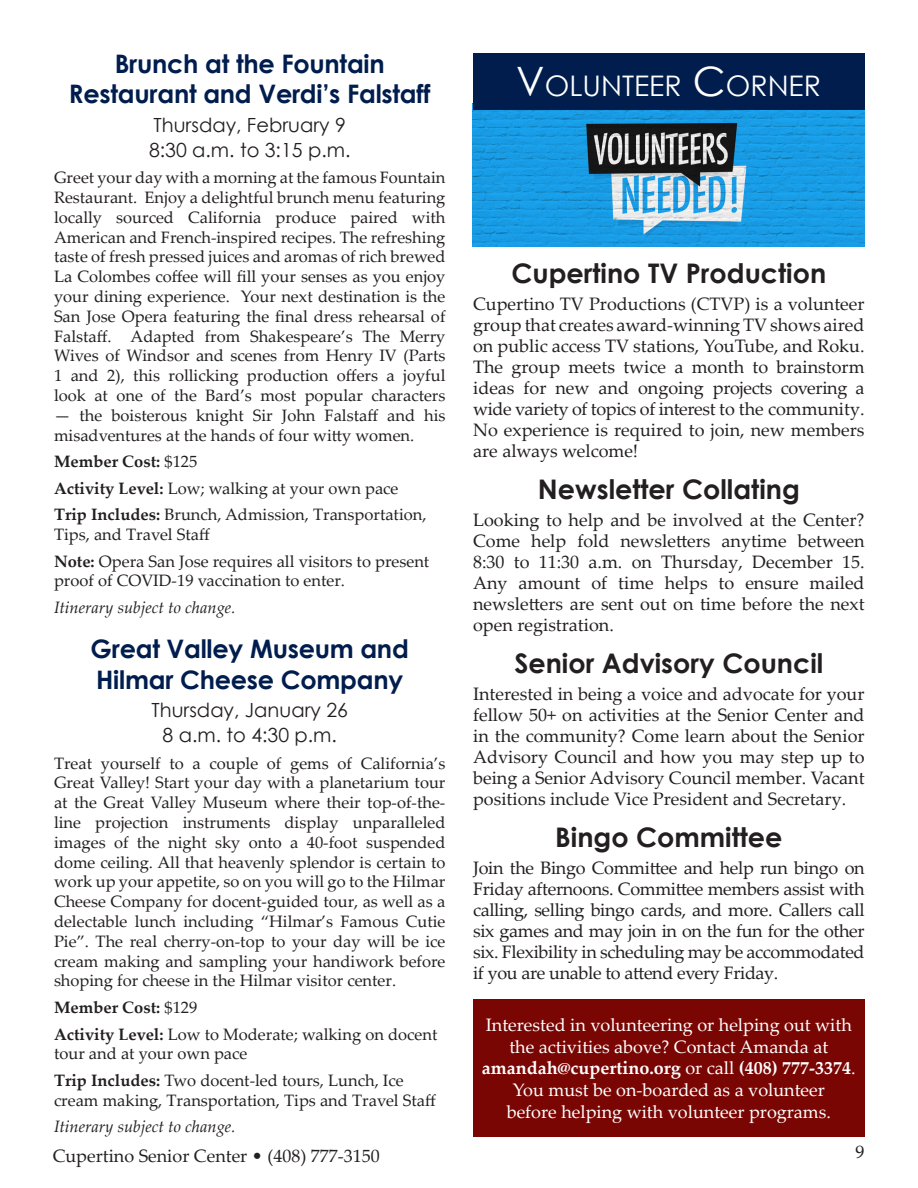
<style>
.page{position:relative;width:918px;height:1188px;background:#fff}
.page>*{position:absolute;margin:0;border:0;box-sizing:border-box;transform-origin:0 0}
.t1{font:28.35px "Century Gothic";color:#fff}
.t2{font:700 27px "Century Gothic";color:#231f20}
.Registration_Link{font:700 25.5px/30.6px "Century Gothic";letter-spacing:-.01em;color:#001d4e;text-align:center}
.Subtitle{font:19.5px "Century Gothic";color:#231f20}
.Body{font:18px/21px "Palatino Linotype";color:#231f20;text-align:justify}
.t3{font:18px/21.6px "Palatino Linotype";color:#fff;text-align:center}
.t4{font:16.5px/19.8px "Palatino Linotype";color:#231f20}
.t5{font:italic 16.5px "Palatino Linotype";color:#231f20}
.t6{font:700 16.5px "Palatino Linotype";color:#231f20}
.s1{font-weight:400}
.s2{font-weight:700}
.s3{font-size:40.5px}
</style>
<div class="page">
<img style="left:473px;top:110px;width:391px;height:136px">
<div style="left:473px;top:54px;width:392px;height:56px;background:#001d4e"></div>
<div style="left:473px;top:999px;width:392px;height:138px;background:#7a0604"></div>
<p class="Registration_Link" style="left:69px;top:47px;width:363px">Brunch at the Fountain<br>Restaurant and Verdi’s Falstaff</p>
<p class="Subtitle" style="left:154px;top:111px;width:194px">Thursday, February 9</p>
<p class="Subtitle" style="left:149px;top:136px;width:203px">8:30 a.m. to 3:15 p.m.</p>
<p class="t4" style="left:54px;top:167px;width:393px;text-align:justify">Greet your day with a morning at the famous Fountain Restaurant. Enjoy a delightful brunch menu featuring locally sourced California produce paired with American and French-inspired recipes. The refreshing taste of fresh pressed juices and aromas of rich brewed La Colombes coffee will fill your senses as you enjoy your dining experience. Your next destination is the San Jose Opera featuring the final dress rehearsal of Falstaff. Adapted from Shakespeare’s The Merry Wives of Windsor and scenes from Henry IV (Parts 1 and 2), this rollicking production offers a joyful look at one of the Bard’s most popular characters</p>
<p class="t4" style="left:54px;top:405px;width:393px">— the boisterous knight Sir John Falstaff and his misadventures at the hands of four witty women.</p>
<p class="t6" style="left:54px;top:450px;width:145px">Member Cost: <span class="s1">$125</span></p>
<p class="t4" style="left:54px;top:478px;width:346px"><span class="s2">Activity Level:</span> Low; walking at your own pace</p>
<p class="t4" style="left:54px;top:504px;width:374px"><span class="s2">Trip Includes:</span> Brunch, Admission, Transportation,<br>Tips, and Travel Staff</p>
<p class="t4" style="left:54px;top:550px;width:377px"><span class="s2">Note:</span> Opera San Jose requires all visitors to present proof of COVID-19 vaccination to enter.</p>
<p class="t5" style="left:54px;top:596px;width:183px">Itinerary subject to change.</p>
<p class="Registration_Link" style="left:91px;top:633px;width:320px;text-align:left">Great Valley Museum and<br>Hilmar Cheese Company</p>
<p class="Subtitle" style="left:151px;top:697px;width:198px">Thursday, January 26</p>
<p class="Subtitle" style="left:163px;top:721px;width:176px">8 a.m. to 4:30 p.m.</p>
<p class="t4" style="left:54px;top:753px;width:393px;text-align:justify">Treat yourself to a couple of gems of California’s Great Valley! Start your day with a planetarium tour at the Great Valley Museum where their top-of-the&shy;line projection instruments display unparalleled images of the night sky onto a 40-foot suspended dome ceiling. All that heavenly splendor is certain to work up your appetite, so on you will go to the Hilmar Cheese Company for docent-guided tour, as well as a delectable lunch including “Hilmar’s Famous Cutie Pie”. The real cherry-on-top to your day will be ice cream making and sampling your handiwork before shoping for cheese in the Hilmar visitor center.</p>
<p class="t6" style="left:54px;top:996px;width:145px">Member Cost: <span class="s1">$129</span></p>
<p class="t4" style="left:54px;top:1023px;width:385px"><span class="s2">Activity Level:</span> Low to Moderate; walking on docent tour and at your own pace</p>
<p class="t4" style="left:54px;top:1070px;width:383px"><span class="s2">Trip Includes:</span> Two docent-led tours, Lunch, Ice cream making, Transportation, Tips and Travel Staff</p>
<p class="t5" style="left:54px;top:1115px;width:183px">Itinerary subject to change.</p>
<p class="t1" style="left:516px;top:66px;width:306px"><span class="s3">V</span>OLUNTEER <span class="s3">C</span>ORNER</p>
<p class="t2" style="left:511px;top:252px;width:316px">Cupertino TV Production</p>
<p class="Body" style="left:473px;top:293px;width:393px">Cupertino TV Productions (CTVP) is a volunteer group that creates award-winning TV shows aired on public access TV stations, YouTube, and Roku.<br>The group meets twice a month to brainstorm ideas for new and ongoing projects covering a wide variety of topics of interest to the community.<br>No experience is required to join, new members are always welcome!</p>
<p class="t2" style="left:538px;top:468px;width:263px">Newsletter Collating</p>
<p class="Body" style="left:473px;top:509px;width:393px">Looking to help and be involved at the Center?<br>Come help fold newsletters anytime between 8:30 to 11:30 a.m. on Thursday, December 15.<br>Any amount of time helps to ensure mailed newsletters are sent out on time before the next open registration.</p>
<p class="t2" style="left:514px;top:642px;width:310px">Senior Advisory Council</p>
<p class="Body" style="left:473px;top:683px;width:393px">Interested in being a voice and advocate for your fellow 50+ on activities at the Senior Center and in the community? Come learn about the Senior Advisory Council and how you may step up to being a Senior Advisory Council member. Vacant positions include Vice President and Secretary.</p>
<p class="t2" style="left:555px;top:816px;width:229px">Bingo Committee</p>
<p class="Body" style="left:473px;top:857px;width:393px">Join the Bingo Committee and help run bingo on Friday afternoons. Committee members assist with calling, selling bingo cards, and more. Callers call six games and may join in on the fun for the other six. Flexibility in scheduling may be accommodated if you are unable to attend every Friday.</p>
<p class="t3" style="left:482px;top:1014px;width:375px">Interested in volunteering or helping out with the activities above? Contact Amanda at <span class="s2">amandah@cupertino.org</span> or call <span class="s2">(408) 777-3374</span>.<br>You must be on-boarded as a volunteer<br>before helping with volunteer programs.</p>
<p class="Body" style="left:53px;top:1144px;width:329px">Cupertino Senior Center • (408) 777-3150</p>
<p class="Body" style="left:856px;top:1140px;width:10px">9</p>
</div>
